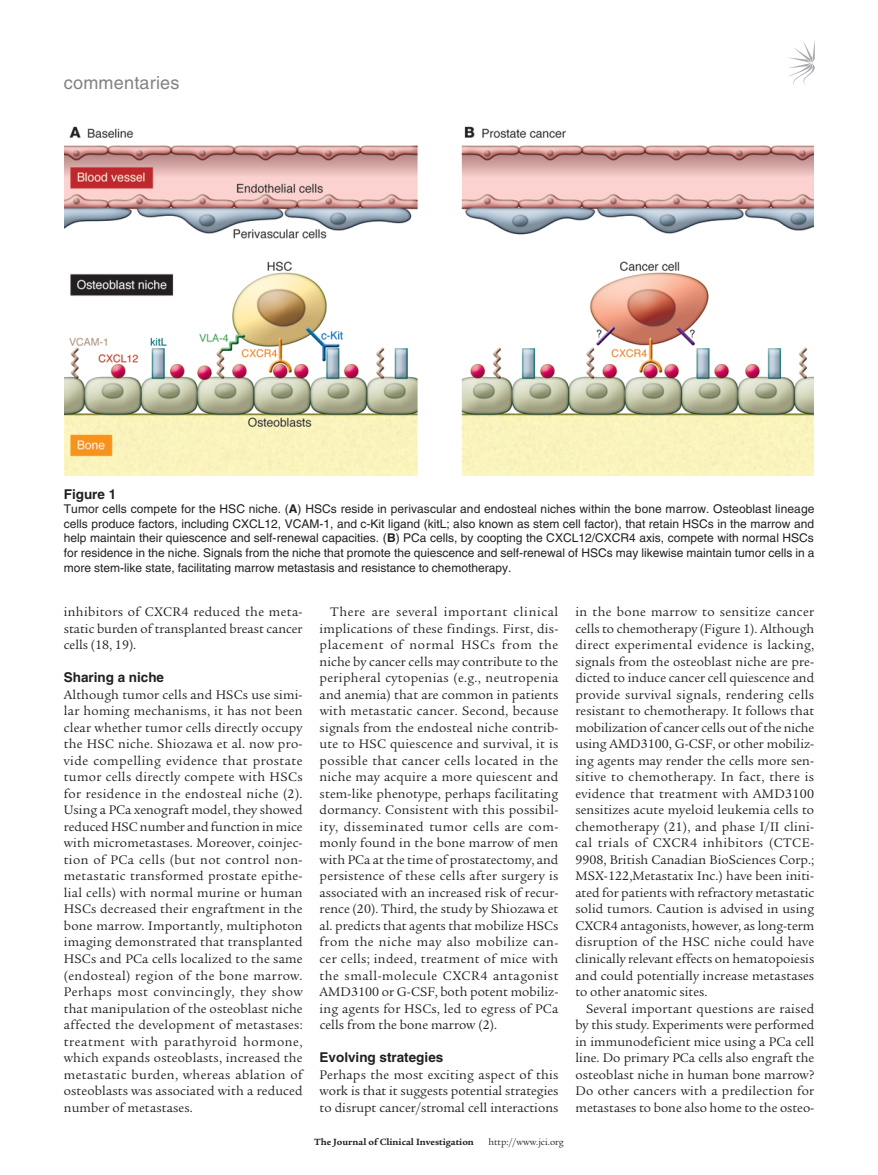
<style>
.page{position:relative;width:878px;height:1175px;background:#fff}
.page>*{position:absolute;margin:0;border:0;box-sizing:border-box;transform-origin:0 0}
.t1{font:18px "Helvetica LT Std";letter-spacing:.01em;color:#808285}
.t2{font:13.5px/16.5px "Legacy Serif Std";letter-spacing:.005em;color:#231f20;text-align:justify}
.t3{font:700 13.5px "Helvetica LT Std";color:#231f20}
.t4{font:12px/14.7px "Helvetica LT Std";color:#231f20;text-align:justify}
.t5{font:700 9.75px "Legacy Serif Std";color:#231f20}
.t6{font:9.75px "Legacy Serif Std";color:#231f20}
.s1{font-weight:700}
</style>
<div class="page">
<svg style="left:788px;top:41px;width:26px;height:44px"></svg>
<img style="left:65px;top:126px;width:748px;height:349px">
<h1 class="t1" style="left:64px;top:73px;width:117px">commentaries</h1>
<p class="t3" style="left:64px;top:485px;width:54px">Figure 1</p>
<p class="t4" style="left:64px;top:501px;width:752px">Tumor cells compete for the HSC niche. (<span class="s1">A</span>) HSCs reside in perivascular and endosteal niches within the bone marrow. Osteoblast lineage cells produce factors, including CXCL12, VCAM-1, and c-Kit ligand (kitL; also known as stem cell factor), that retain HSCs in the marrow and help maintain their quiescence and self-renewal capacities. (<span class="s1">B</span>) PCa cells, by coopting the CXCL12/CXCR4 axis, compete with normal HSCs for residence in the niche. Signals from the niche that promote the quiescence and self-renewal of HSCs may likewise maintain tumor cells in a more stem-like state, facilitating marrow metastasis and resistance to chemotherapy.</p>
<p class="t2" style="left:64px;top:604px;width:240px">inhibitors of CXCR4 reduced the meta&shy;static burden of transplanted breast cancer cells (18, 19).</p>
<p class="t3" style="left:64px;top:669px;width:102px">Sharing a niche</p>
<p class="t2" style="left:64px;top:686px;width:240px">Although tumor cells and HSCs use simi&shy;lar homing mechanisms, it has not been clear whether tumor cells directly occupy the HSC niche. Shiozawa et al. now pro&shy;vide compelling evidence that prostate tumor cells directly compete with HSCs for residence in the endosteal niche (2).<br>Using a PCa xenograft model, they showed reduced HSC number and function in mice with micrometastases. Moreover, coinjec&shy;tion of PCa cells (but not control non&shy;metastatic transformed prostate epithe&shy;lial cells) with normal murine or human HSCs decreased their engraftment in the bone marrow. Importantly, multiphoton imaging demonstrated that transplanted HSCs and PCa cells localized to the same (endosteal) region of the bone marrow.<br>Perhaps most convincingly, they show that manipulation of the osteoblast niche affected the development of metastases: treatment with parathyroid hormone, which expands osteoblasts, increased the metastatic burden, whereas ablation of osteoblasts was associated with a reduced number of metastases.</p>
<p class="t2" style="left:319px;top:604px;width:240px;text-indent:11px">There are several important clinical implications of these findings. First, dis&shy;placement of normal HSCs from the niche by cancer cells may contribute to the peripheral cytopenias (e.g., neutropenia and anemia) that are common in patients with metastatic cancer. Second, because signals from the endosteal niche contrib&shy;ute to HSC quiescence and survival, it is possible that cancer cells located in the niche may acquire a more quiescent and stem-like phenotype, perhaps facilitating dormancy. Consistent with this possibil&shy;ity, disseminated tumor cells are com&shy;monly found in the bone marrow of men with PCa at the time of prostatectomy, and persistence of these cells after surgery is associated with an increased risk of recur&shy;rence (20). Third, the study by Shiozawa et al. predicts that agents that mobilize HSCs from the niche may also mobilize can&shy;cer cells; indeed, treatment of mice with the small-molecule CXCR4 antagonist AMD3100 or G-CSF, both potent mobiliz&shy;ing agents for HSCs, led to egress of PCa cells from the bone marrow (2).</p>
<p class="t3" style="left:319px;top:1049px;width:125px">Evolving strategies</p>
<p class="t2" style="left:319px;top:1066px;width:240px">Perhaps the most exciting aspect of this work is that it suggests potential strategies to disrupt cancer/stromal cell interactions</p>
<p class="t5" style="left:314px;top:1135px;width:161px">The Journal of Clinical Investigation</p>
<p class="t6" style="left:488px;top:1136px;width:77px">http://www.jci.org</p>
<p class="t2" style="left:575px;top:604px;width:240px">in the bone marrow to sensitize cancer cells to chemotherapy (Figure 1). Although direct experimental evidence is lacking, signals from the osteoblast niche are pre&shy;dicted to induce cancer cell quiescence and provide survival signals, rendering cells resistant to chemotherapy. It follows that mobilization of cancer cells out of the niche using AMD3100, G-CSF, or other mobiliz&shy;ing agents may render the cells more sen&shy;sitive to chemotherapy. In fact, there is evidence that treatment with AMD3100 sensitizes acute myeloid leukemia cells to chemotherapy (21), and phase I/II clini&shy;cal trials of CXCR4 inhibitors (CTCE-9908, British Canadian BioSciences Corp.; MSX-122,Metastatix Inc.) have been initi&shy;ated for patients with refractory metastatic solid tumors. Caution is advised in using CXCR4 antagonists, however, as long-term disruption of the HSC niche could have clinically relevant effects on hematopoiesis and could potentially increase metastases to other anatomic sites.</p>
<p class="t2" style="left:575px;top:1000px;width:240px;text-indent:11px">Several important questions are raised by this study. Experiments were performed in immunodeficient mice using a PCa cell line. Do primary PCa cells also engraft the osteoblast niche in human bone marrow?<br>Do other cancers with a predilection for metastases to bone also home to the osteo-</p>
</div>
